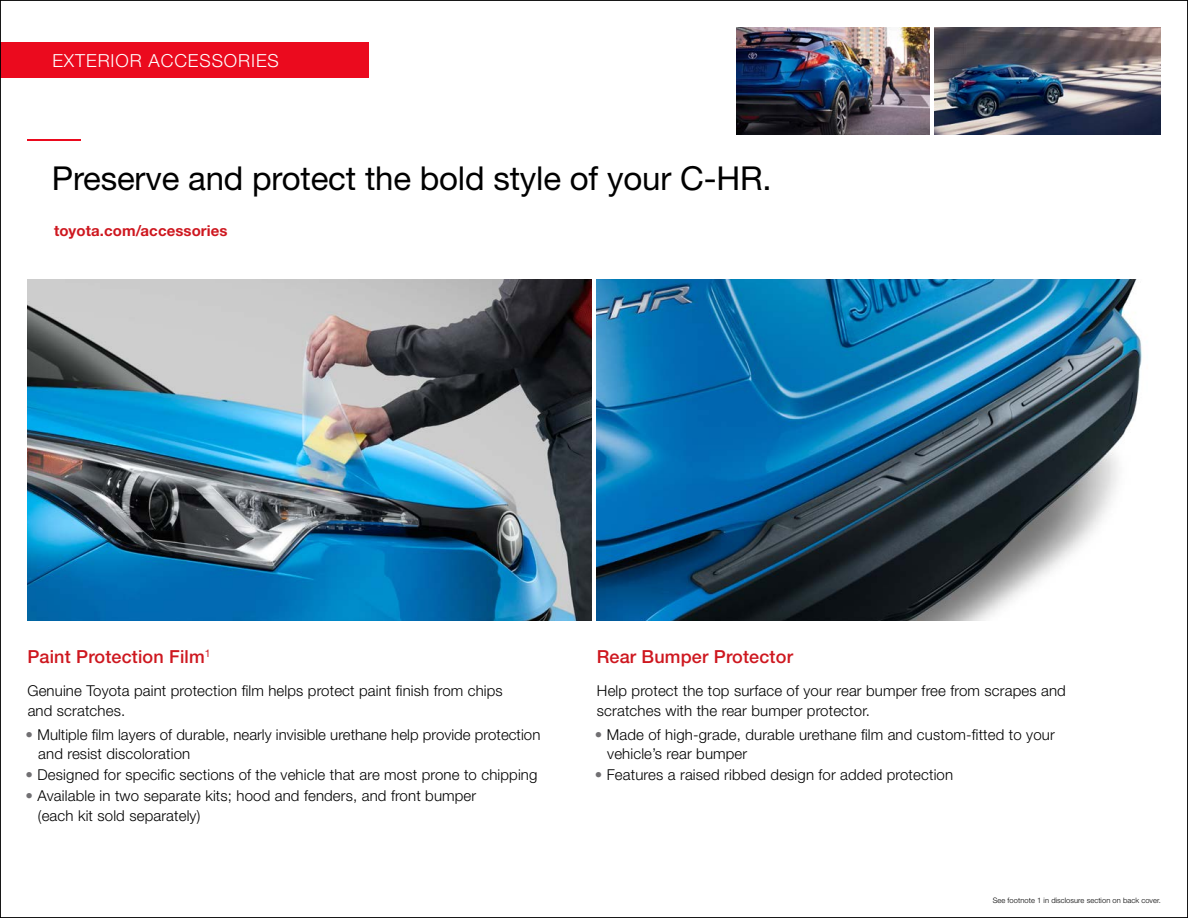
<style>
.page{position:relative;width:1188px;height:918px;background:#fff}
.page>*{position:absolute;margin:0;border:0;box-sizing:border-box;transform-origin:0 0}
.t1{font:33px "Helvetica Neue LT Std";letter-spacing:-.005em;color:#000}
.t2{font:500 18px "Helvetica Neue LT Std";letter-spacing:.01em;color:#ce171f}
.t3{font:300 18px "Helvetica Neue LT Std";letter-spacing:.05em;color:#fff}
.t4{font:300 15px/19.5px "Helvetica Neue LT Std";letter-spacing:.01em;color:#000}
.t5{font:700 15px "Helvetica Neue LT Std";letter-spacing:.005em;color:#ce171f}
.t6{font:300 7.5px "Helvetica Neue LT Std";letter-spacing:.01em;color:#000}
.s1{color:#717073}
</style>
<div class="page">
<img style="left:27px;top:279px;width:565px;height:342px">
<img style="left:596px;top:279px;width:546px;height:342px">
<img style="left:736px;top:27px;width:194px;height:108px">
<img style="left:934px;top:27px;width:227px;height:108px">
<div style="left:0;top:42px;width:369px;height:36px;background:#eb0a1e"></div>
<hr style="left:27px;top:140px;width:54px;height:1px;background:#eb0a1e">
<p class="t3" style="left:52px;top:49px;width:228px">EXTERIOR ACCESSORIES</p>
<h1 class="t1" style="left:52px;top:159px;width:721px">Preserve and protect the bold style of your C-HR.</h1>
<p class="t5" style="left:54px;top:221px;width:175px">toyota.com/accessories</p>
<p class="t2" style="left:27px;top:646px;width:185px">Paint Protection Film<sup>1</sup></p>
<p class="t4" style="left:27px;top:681px;width:477px">Genuine Toyota paint protection film helps protect paint finish from chips and scratches.</p>
<p class="t4" style="left:38px;top:724px;width:504px;text-indent:-13px"><span class="s1">•</span> Multiple film layers of durable, nearly invisible urethane help provide protection and resist discoloration</p>
<p class="t4" style="left:26px;top:765px;width:513px"><span class="s1">•</span> Designed for specific sections of the vehicle that are most prone to chipping</p>
<p class="t4" style="left:38px;top:786px;width:440px;text-indent:-12px"><span class="s1">•</span> Available in two separate kits; hood and fenders, and front bumper (each kit sold separately)</p>
<p class="t2" style="left:597px;top:646px;width:198px">Rear Bumper Protector</p>
<p class="t4" style="left:597px;top:681px;width:470px">Help protect the top surface of your rear bumper free from scrapes and scratches with the rear bumper protector.</p>
<p class="t4" style="left:607px;top:724px;width:449px;text-indent:-12px"><span class="s1">•</span> Made of high-grade, durable urethane film and custom-fitted to your vehicle’s rear bumper</p>
<p class="t4" style="left:595px;top:765px;width:360px"><span class="s1">•</span> Features a raised ribbed design for added protection</p>
<p class="t6" style="left:993px;top:896px;width:170px">See footnote 1 in disclosure section on back cover.</p>
</div>
